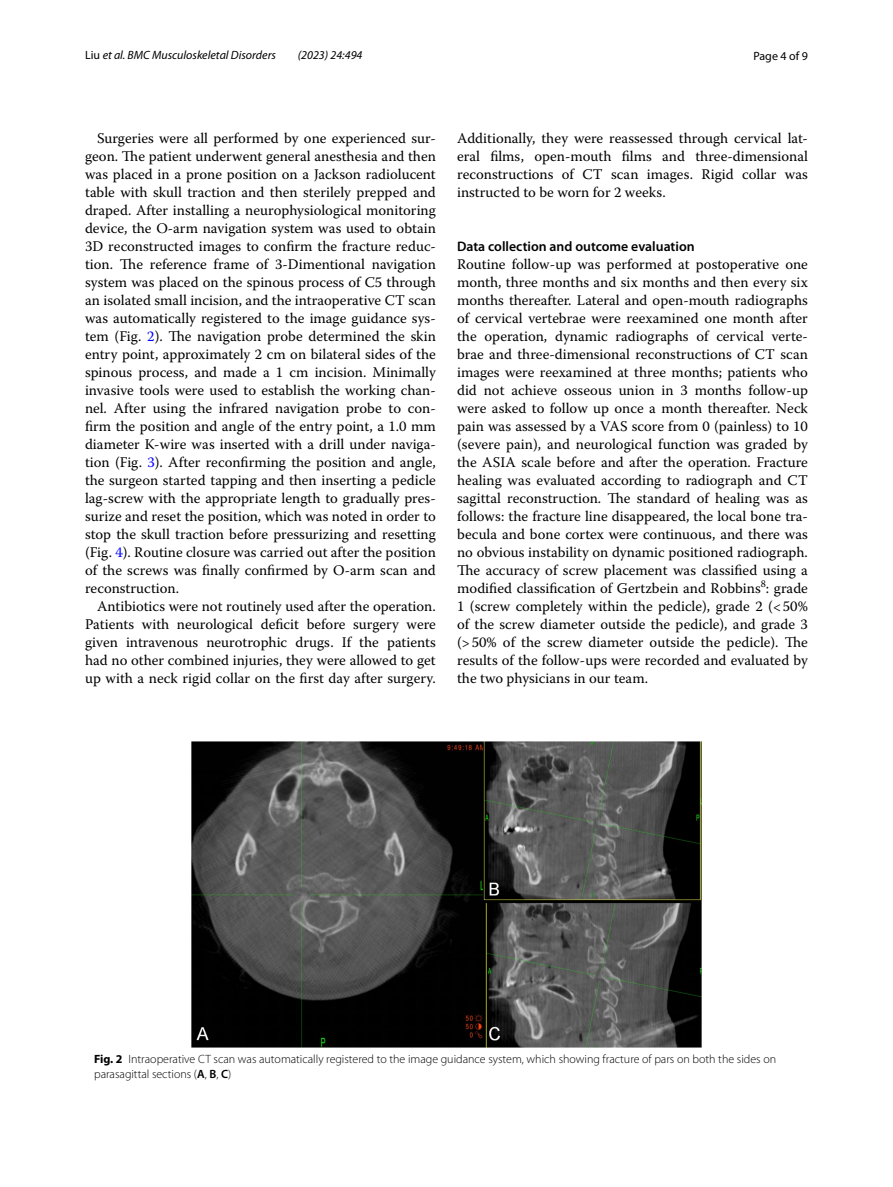
<style>
.page{position:relative;width:893px;height:1187px;background:#fff}
.page>*{position:absolute;margin:0;border:0;box-sizing:border-box;transform-origin:0 0}
.t1{font:14.7px/18px "Warnock Pro";color:#000;text-align:justify}
.t2{font:600 13.8px "Myriad Pro";color:#000}
.t3{font:300 12px/15px "Myriad Pro";color:#000}
.t4{font:italic 12px "Myriad Pro";color:#000}
.t5{font:12px "Myriad Pro";color:#000}
.s1{font-style:normal}
.s2{color:#00f}
.s3{font-weight:700}
.s4{font-weight:600}
</style>
<div class="page">
<img style="left:191px;top:741px;width:511px;height:306px">
<p class="t4" style="left:85px;top:48px;width:192px"><span class="s1">Liu</span> et al. BMC Musculoskeletal Disorders</p>
<p class="t4" style="left:298px;top:48px;width:66px">(2023) 24:494</p>
<p class="t5" style="left:753px;top:48px;width:56px">Page 4 of 9</p>
<p class="t1" style="left:85px;top:128px;width:352px;text-indent:12px">Surgeries were all performed by one experienced sur&shy;geon. The patient underwent general anesthesia and then was placed in a prone position on a Jackson radiolucent table with skull traction and then sterilely prepped and draped. After installing a neurophysiological monitoring device, the O-arm navigation system was used to obtain 3D reconstructed images to confirm the fracture reduc&shy;tion. The reference frame of 3-Dimentional navigation system was placed on the spinous process of C5 through an isolated small incision, and the intraoperative CT scan was automatically registered to the image guidance sys&shy;tem (Fig. <span class="s2">2</span>). The navigation probe determined the skin entry point, approximately 2 cm on bilateral sides of the spinous process, and made a 1 cm incision. Minimally invasive tools were used to establish the working chan&shy;nel. After using the infrared navigation probe to con&shy;firm the position and angle of the entry point, a 1.0 mm diameter K-wire was inserted with a drill under naviga&shy;tion (Fig. <span class="s2">3</span>). After reconfirming the position and angle, the surgeon started tapping and then inserting a pedicle lag-screw with the appropriate length to gradually pres&shy;surize and reset the position, which was noted in order to stop the skull traction before pressurizing and resetting (Fig. <span class="s2">4</span>). Routine closure was carried out after the position of the screws was finally confirmed by O-arm scan and reconstruction.</p>
<p class="t1" style="left:85px;top:596px;width:352px;text-indent:12px">Antibiotics were not routinely used after the operation.<br>Patients with neurological deficit before surgery were given intravenous neurotrophic drugs. If the patients had no other combined injuries, they were allowed to get up with a neck rigid collar on the first day after surgery.</p>
<p class="t1" style="left:457px;top:128px;width:352px">Additionally, they were reassessed through cervical lat&shy;eral films, open-mouth films and three-dimensional reconstructions of CT scan images. Rigid collar was instructed to be worn for 2 weeks.</p>
<p class="t2" style="left:457px;top:237px;width:239px">Data collection and outcome evaluation</p>
<p class="t1" style="left:457px;top:254px;width:352px">Routine follow-up was performed at postoperative one month, three months and six months and then every six months thereafter. Lateral and open-mouth radiographs of cervical vertebrae were reexamined one month after the operation, dynamic radiographs of cervical verte&shy;brae and three-dimensional reconstructions of CT scan images were reexamined at three months; patients who did not achieve osseous union in 3 months follow-up were asked to follow up once a month thereafter. Neck pain was assessed by a VAS score from 0 (painless) to 10 (severe pain), and neurological function was graded by the ASIA scale before and after the operation. Fracture healing was evaluated according to radiograph and CT sagittal reconstruction. The standard of healing was as follows: the fracture line disappeared, the local bone tra&shy;becula and bone cortex were continuous, and there was no obvious instability on dynamic positioned radiograph.<br>The accuracy of screw placement was classified using a modified classification of Gertzbein and Robbins<sup>8</sup>: grade 1 (screw completely within the pedicle), grade 2 (&lt;50% of the screw diameter outside the pedicle), and grade 3 (&gt;50% of the screw diameter outside the pedicle). The results of the follow-ups were recorded and evaluated by the two physicians in our team.</p>
<p class="t3" style="left:94px;top:1051px;width:684px"><span class="s3">Fig. 2</span> Intraoperative CT scan was automatically registered to the image guidance system, which showing fracture of pars on both the sides on parasagittal sections (<span class="s4">A</span>, <span class="s4">B</span>, <span class="s4">C</span>)</p>
</div>
